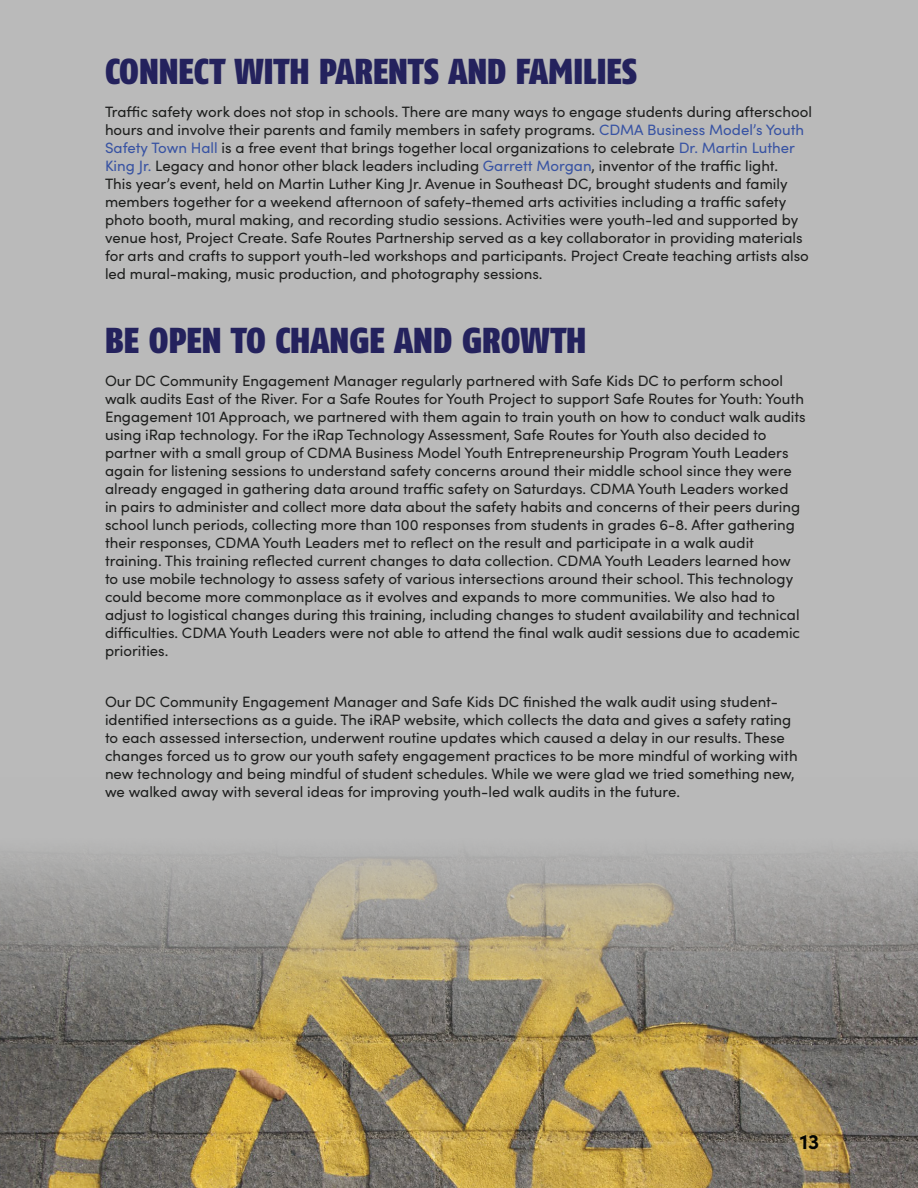
<style>
.page{position:relative;width:918px;height:1188px;background:#fff}
.page>*{position:absolute;margin:0;border:0;box-sizing:border-box;transform-origin:0 0}
.t1{font:900 36px "Fago Co";color:#24225d}
.t2{font:700 21px "Sofia Pro";color:#040503}
.t3{font:15px/18px "Sofia Pro";color:#1e1f1e}
.s1{color:#3853a3}
</style>
<div class="page">
<div style="left:1px;top:1px;width:917px;height:1187px;background:#bababa"></div>
<img style="left:0;top:777px;width:918px;height:411px">
<h1 class="t1" style="left:105px;top:50px;width:534px">CONNECT WITH PARENTS AND FAMILIES</h1>
<p class="t3" style="left:105px;top:102px;width:708px">Traffic safety work does not stop in schools. There are many ways to engage students during afterschool hours and involve their parents and family members in safety programs. <span class="s1">CDMA Business Model’s Youth Safety Town Hall</span> is a free event that brings together local organizations to celebrate <span class="s1">Dr. Martin Luther King Jr.</span> Legacy and honor other black leaders including <span class="s1">Garrett Morgan</span>, inventor of the traffic light.<br>This year’s event, held on Martin Luther King Jr. Avenue in Southeast DC, brought students and family members together for a weekend afternoon of safety-themed arts activities including a traffic safety photo booth, mural making, and recording studio sessions. Activities were youth-led and supported by venue host, Project Create. Safe Routes Partnership served as a key collaborator in providing materials for arts and crafts to support youth-led workshops and participants. Project Create teaching artists also led mural-making, music production, and photography sessions.</p>
<h1 class="t1" style="left:105px;top:319px;width:483px">BE OPEN TO CHANGE AND GROWTH</h1>
<p class="t3" style="left:105px;top:371px;width:702px">Our DC Community Engagement Manager regularly partnered with Safe Kids DC to perform school walk audits East of the River. For a Safe Routes for Youth Project to support Safe Routes for Youth: Youth Engagement 101 Approach, we partnered with them again to train youth on how to conduct walk audits using iRap technology. For the iRap Technology Assessment, Safe Routes for Youth also decided to partner with a small group of CDMA Business Model Youth Entrepreneurship Program Youth Leaders again for listening sessions to understand safety concerns around their middle school since they were already engaged in gathering data around traffic safety on Saturdays. CDMA Youth Leaders worked<br>in pairs to administer and collect more data about the safety habits and concerns of their peers during school lunch periods, collecting more than 100 responses from students in grades 6-8. After gathering their responses, CDMA Youth Leaders met to reflect on the result and participate in a walk audit training. This training reflected current changes to data collection. CDMA Youth Leaders learned how to use mobile technology to assess safety of various intersections around their school. This technology could become more commonplace as it evolves and expands to more communities. We also had to adjust to logistical changes during this training, including changes to student availability and technical difficulties. CDMA Youth Leaders were not able to attend the final walk audit sessions due to academic priorities.</p>
<p class="t3" style="left:105px;top:692px;width:694px">Our DC Community Engagement Manager and Safe Kids DC finished the walk audit using student&shy;identified intersections as a guide. The iRAP website, which collects the data and gives a safety rating to each assessed intersection, underwent routine updates which caused a delay in our results. These changes forced us to grow our youth safety engagement practices to be more mindful of working with new technology and being mindful of student schedules. While we were glad we tried something new, we walked away with several ideas for improving youth-led walk audits in the future.</p>
<h2 class="t2" style="left:800px;top:1125px;width:21px">13</h2>
</div>
